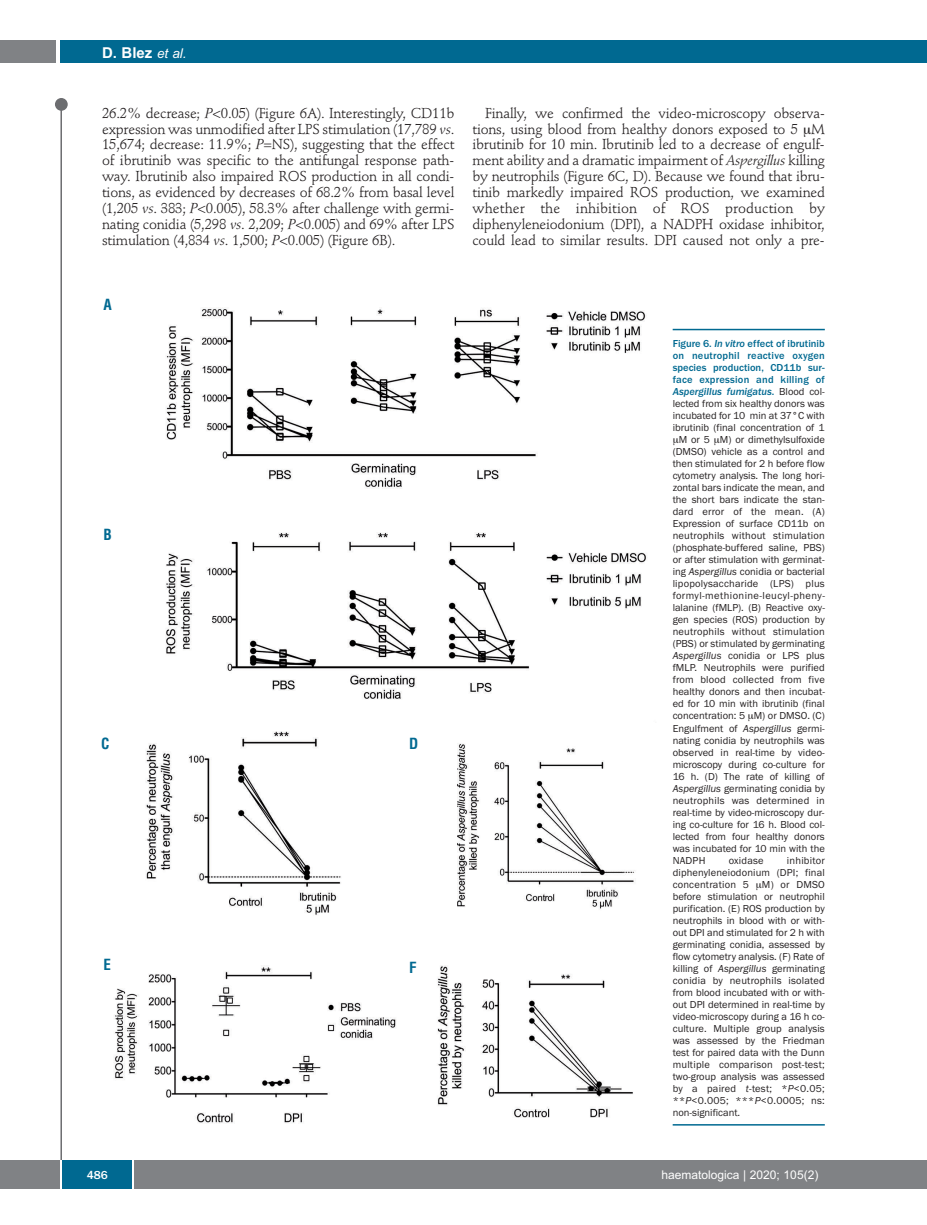
<style>
.page{position:relative;width:927px;height:1225px;background:#fff}
.page>*{position:absolute;margin:0;border:0;box-sizing:border-box;transform-origin:0 0}
.t1{font:700 15px "Arial";color:#fff}
.t2{font:700 condensed 15px "Helvetica";color:#006991}
.t3{font:14.25px/15.9px "Stempel Schneidler";letter-spacing:-.015em;color:#231f20;text-align:justify}
.t4{font:12px "Arial";color:#fff}
.t5{font:500 12px "Franklin Gothic";color:#fff}
.t6{font:10.5px/12px "Franklin Gothic";color:#231f20;text-align:justify}
.t7{font:10.5px "Franklin Gothic";letter-spacing:.02em;color:#231f20}
.t8{font:500 10.5px "Franklin Gothic";letter-spacing:.01em;color:#006991}
.t9{font:10.5px "Franklin Gothic";letter-spacing:.04em;color:#231f20}
.t10{font:italic 500 10.5px "Franklin Gothic";color:#006991}
.s1{font-weight:400;font-style:italic;font-size:13.5px}
.s2{font-style:italic}
.s3{font-style:normal}
.s4{font-weight:400;font-style:normal;color:#231f20}
</style>
<div class="page">
<div style="left:911px;top:40px;width:16px;height:22px;background:#006991"></div>
<div style="left:910px;top:1160px;width:17px;height:28px;background:#808285"></div>
<div style="left:55px;top:98px;width:13px;height:13px;background:#6c6d70;border-radius:50%"></div>
<hr style="left:60px;top:101px;width:2px;height:1061px;background:#6c6d70">
<div style="left:60px;top:40px;width:852px;height:22px;background:#006991"></div>
<div style="left:0;top:40px;width:56px;height:22px;background:#808285"></div>
<div style="left:0;top:1160px;width:911px;height:28px;background:#808285"></div>
<div style="left:62px;top:1160px;width:71px;height:28px;background:#006991"></div>
<hr style="left:60px;top:1160px;width:2px;height:28px;background:#fff">
<svg style="left:133px;top:1160px;width:1px;height:28px"></svg>
<img style="left:114px;top:308px;width:532px;height:816px">
<hr style="left:673px;top:329px;width:152px;height:1px;background:#006991">
<hr style="left:673px;top:1124px;width:152px;height:1px;background:#006991">
<h1 class="t1" style="left:102px;top:44px;width:86px">D. Blez <span class="s1">et al.</span></h1>
<p class="t3" style="left:102px;top:106px;width:354px">26.2% decrease; <span class="s2">P</span>&lt;0.05) (Figure 6A). Interestingly, CD11b expression was unmodified after LPS stimulation (17,789 <span class="s2">vs</span>.<br>15,674; decrease: 11.9%; <span class="s2">P</span>=NS), suggesting that the effect of ibrutinib was specific to the antifungal response path&shy;way. Ibrutinib also impaired ROS production in all condi&shy;tions, as evidenced by decreases of 68.2% from basal level (1,205 <span class="s2">vs</span>. 383; <span class="s2">P</span>&lt;0.005), 58.3% after challenge with germi&shy;nating conidia (5,298 <span class="s2">vs</span>. 2,209; <span class="s2">P</span>&lt;0.005) and 69% after LPS stimulation (4,834 <span class="s2">vs</span>. 1,500; <span class="s2">P</span>&lt;0.005) (Figure 6B).</p>
<p class="t3" style="left:472px;top:106px;width:354px;text-indent:13px">Finally, we confirmed the video-microscopy observa&shy;tions, using blood from healthy donors exposed to 5 M ibrutinib for 10 min. Ibrutinib led to a decrease of engulf&shy;ment ability and a dramatic impairment of <span class="s2">Aspergillus</span> killing by neutrophils (Figure 6C, D). Because we found that ibru&shy;tinib markedly impaired ROS production, we examined whether the inhibition of ROS production by diphenyleneiodonium (DPI), a NADPH oxidase inhibitor, could lead to similar results. DPI caused not only a pre-</p>
<h1 class="t2" style="left:103px;top:296px;width:10px">A</h1>
<h1 class="t2" style="left:103px;top:526px;width:10px">B</h1>
<h1 class="t2" style="left:101px;top:735px;width:10px">C</h1>
<h1 class="t2" style="left:409px;top:735px;width:11px">D</h1>
<h1 class="t2" style="left:103px;top:956px;width:9px">E</h1>
<h1 class="t2" style="left:409px;top:958px;width:9px">F</h1>
<p class="t8" style="left:673px;top:337px;width:154px">Figure 6. <span class="s2">In vitro</span> effect of ibrutinib</p>
<p class="t8" style="left:673px;top:349px;width:154px">on neutrophil reactive oxygen</p>
<p class="t8" style="left:673px;top:361px;width:153px">species production, CD11b sur-</p>
<p class="t8" style="left:673px;top:373px;width:154px">face expression and killing of</p>
<p class="t10" style="left:673px;top:385px;width:154px">Aspergillus fumigatus<span class="s3">.</span> <span class="s4">Blood col-</span></p>
<p class="t6" style="left:673px;top:398px;width:154px">lected from six healthy donors was</p>
<p class="t6" style="left:673px;top:410px;width:154px">incubated for 10 min at 37°C with</p>
<p class="t6" style="left:673px;top:422px;width:154px">ibrutinib (final concentration of 1</p>
<p class="t6" style="left:679px;top:434px;width:148px">M or 5 M) or dimethylsulfoxide</p>
<p class="t6" style="left:673px;top:446px;width:154px">(DMSO) vehicle as a control and</p>
<p class="t6" style="left:673px;top:458px;width:154px">then stimulated for 2 h before flow</p>
<p class="t6" style="left:673px;top:470px;width:154px">cytometry analysis. The long hori-</p>
<p class="t6" style="left:673px;top:482px;width:154px">zontal bars indicate the mean, and</p>
<p class="t6" style="left:673px;top:494px;width:154px">the short bars indicate the stan-</p>
<p class="t7" style="left:673px;top:505px;width:154px">dard error of the mean. (A)</p>
<p class="t6" style="left:673px;top:518px;width:154px">Expression of surface CD11b on</p>
<p class="t7" style="left:673px;top:529px;width:154px">neutrophils without stimulation</p>
<p class="t6" style="left:673px;top:542px;width:154px">(phosphate-buffered saline, PBS)</p>
<p class="t6" style="left:673px;top:554px;width:154px">or after stimulation with germinat-</p>
<p class="t6" style="left:673px;top:566px;width:154px">ing <span class="s2">Aspergillus</span> conidia or bacterial</p>
<p class="t7" style="left:673px;top:577px;width:154px">lipopolysaccharide (LPS) plus</p>
<p class="t9" style="left:673px;top:589px;width:154px">formyl-methionine-leucyl-pheny-</p>
<p class="t6" style="left:673px;top:602px;width:154px">lalanine (fMLP). (B) Reactive oxy-</p>
<p class="t6" style="left:673px;top:614px;width:154px">gen species (ROS) production by</p>
<p class="t7" style="left:673px;top:625px;width:154px">neutrophils without stimulation</p>
<p class="t6" style="left:673px;top:638px;width:154px">(PBS) or stimulated by germinating</p>
<p class="t6" style="left:673px;top:650px;width:154px"><span class="s2">Aspergillus</span> conidia or LPS plus</p>
<p class="t6" style="left:673px;top:662px;width:154px">fMLP. Neutrophils were purified</p>
<p class="t7" style="left:673px;top:673px;width:154px">from blood collected from five</p>
<p class="t6" style="left:673px;top:686px;width:154px">healthy donors and then incubat-</p>
<p class="t6" style="left:673px;top:698px;width:154px">ed for 10 min with ibrutinib (final</p>
<p class="t6" style="left:673px;top:710px;width:154px">concentration: 5 M) or DMSO. (C)</p>
<p class="t6" style="left:673px;top:722px;width:154px">Engulfment of <span class="s2">Aspergillus</span> germi-</p>
<p class="t6" style="left:673px;top:734px;width:154px">nating conidia by neutrophils was</p>
<p class="t6" style="left:673px;top:746px;width:154px">observed in real-time by video-</p>
<p class="t6" style="left:673px;top:758px;width:154px">microscopy during co-culture for</p>
<p class="t6" style="left:673px;top:770px;width:154px">16 h. (D) The rate of killing of</p>
<p class="t6" style="left:673px;top:782px;width:154px"><span class="s2">Aspergillus</span> germinating conidia by</p>
<p class="t7" style="left:673px;top:793px;width:154px">neutrophils was determined in</p>
<p class="t6" style="left:673px;top:806px;width:153px">real-time by video-microscopy dur-</p>
<p class="t6" style="left:673px;top:818px;width:154px">ing co-culture for 16 h. Blood col-</p>
<p class="t6" style="left:673px;top:830px;width:154px">lected from four healthy donors</p>
<p class="t6" style="left:673px;top:842px;width:154px">was incubated for 10 min with the</p>
<p class="t6" style="left:673px;top:854px;width:34px">NADPH</p>
<p class="t7" style="left:729px;top:853px;width:36px">oxidase</p>
<p class="t6" style="left:673px;top:854px;width:154px;text-indent:114px">inhibitor diphenyleneiodonium (DPI; final concentration 5 M) or DMSO before stimulation or neutrophil purification. (E) ROS production by neutrophils in blood with or with&shy;out DPI and stimulated for 2 h with germinating conidia, assessed by flow cytometry analysis. (F) Rate of killing of <span class="s2">Aspergillus</span> germinating conidia by neutrophils isolated from blood incubated with or with&shy;out DPI determined in real-time by video-microscopy during a 16 h co&shy;culture. Multiple group analysis was assessed by the Friedman test for paired data with the Dunn multiple comparison post-test; two-group analysis was assessed by a paired <span class="s2">t</span>-test; *<span class="s2">P</span>&lt;0.05; **<span class="s2">P</span>&lt;0.005; ***<span class="s2">P</span>&lt;0.0005; ns: non-significant.</p>
<p class="t5" style="left:87px;top:1167px;width:23px">486</p>
<p class="t4" style="left:661px;top:1167px;width:158px">haematologica | 2020; 105(2)</p>
</div>
